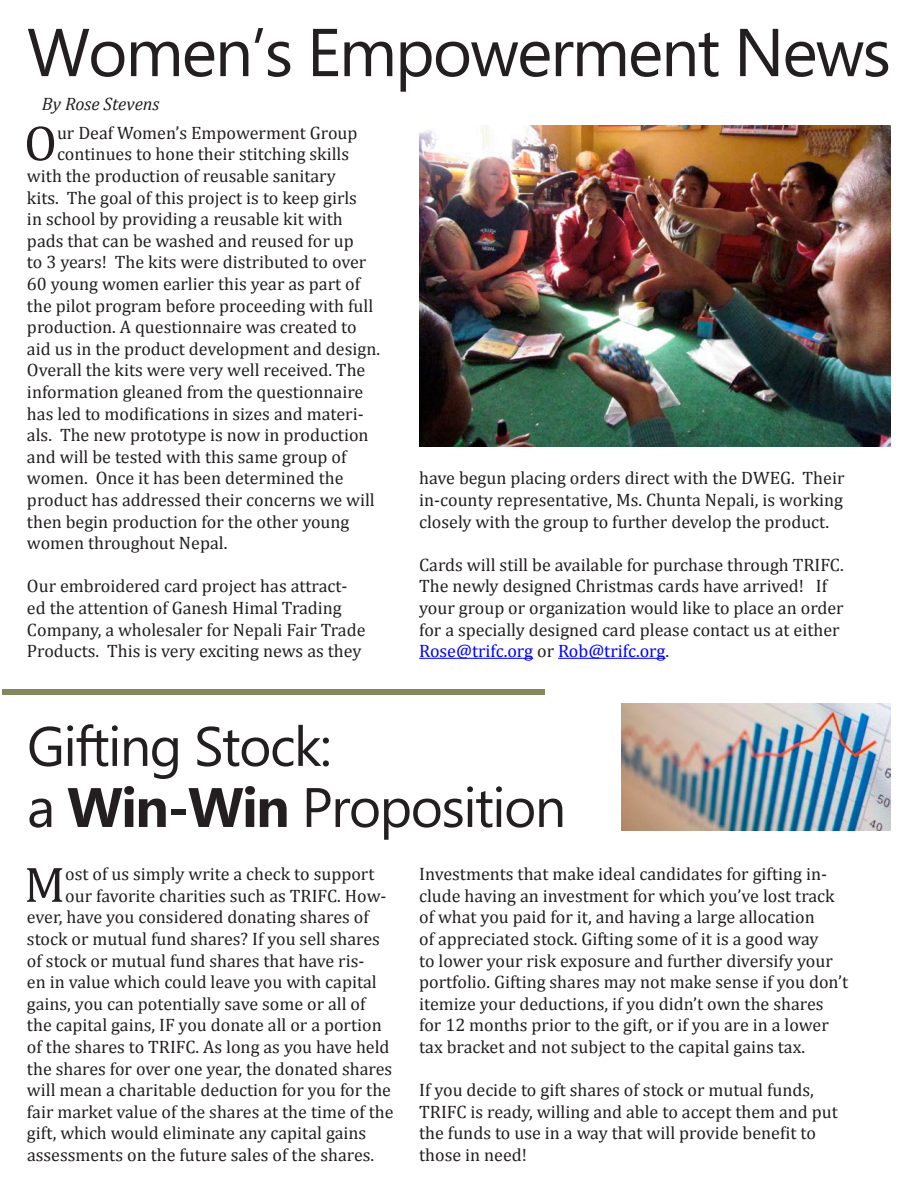
<style>
.page{position:relative;width:918px;height:1188px;background:#fff}
.page>*{position:absolute;margin:0;border:0;box-sizing:border-box;transform-origin:0 0}
.t1{font:67.5px "Ebrima";letter-spacing:-.03em;color:#231f20}
.t2{font:55.5px "Ebrima";letter-spacing:-.03em;color:#231f20}
.t3{font:50.4px "Cambria";color:#231f20}
.t4{font:18px/21.6px "Cambria";color:#231f20}
.t5{font:italic 18px "Cambria";color:#231f20}
.s1{color:#00f}
.s2{font-weight:700}
</style>
<div class="page">
<img style="left:419px;top:125px;width:472px;height:321px">
<hr style="left:419px;top:658px;width:114px;height:1px;background:#00f">
<hr style="left:558px;top:658px;width:107px;height:1px;background:#00f">
<div style="left:2px;top:689px;width:542px;height:5px;background:#86865f"></div>
<img style="left:621px;top:703px;width:270px;height:128px">
<p class="t1" style="left:27px;top:4px;width:866px">Women’s Empowerment News</p>
<p class="t5" style="left:42px;top:91px;width:119px">By Rose Stevens</p>
<p class="t3" style="left:24px;top:114px;width:34px">O</p>
<p class="t4" style="left:57px;top:122px;width:302px">ur Deaf Women’s Empowerment Group</p>
<p class="t4" style="left:57px;top:143px;width:294px">continues to hone their stitching skills</p>
<p class="t4" style="left:27px;top:165px;width:310px">with the production of reusable sanitary</p>
<p class="t4" style="left:27px;top:187px;width:331px">kits. The goal of this project is to keep girls</p>
<p class="t4" style="left:27px;top:208px;width:317px">in school by providing a reusable kit with</p>
<p class="t4" style="left:27px;top:230px;width:328px">pads that can be washed and reused for up</p>
<p class="t4" style="left:27px;top:251px;width:341px">to 3 years! The kits were distributed to over</p>
<p class="t4" style="left:27px;top:273px;width:335px">60 young women earlier this year as part of</p>
<p class="t4" style="left:27px;top:295px;width:348px">the pilot program before proceeding with full</p>
<p class="t4" style="left:27px;top:316px;width:331px">production. A questionnaire was created to</p>
<p class="t4" style="left:27px;top:338px;width:355px">aid us in the product development and design.</p>
<p class="t4" style="left:27px;top:359px;width:340px">Overall the kits were very well received. The</p>
<p class="t4" style="left:27px;top:381px;width:338px">information gleaned from the questionnaire</p>
<p class="t4" style="left:27px;top:403px;width:338px">has led to modifications in sizes and materi-</p>
<p class="t4" style="left:27px;top:424px;width:343px">als. The new prototype is now in production</p>
<p class="t4" style="left:27px;top:446px;width:321px">and will be tested with this same group of</p>
<p class="t4" style="left:27px;top:467px;width:318px">women. Once it has been determined the</p>
<p class="t4" style="left:27px;top:489px;width:349px">product has addressed their concerns we will</p>
<p class="t4" style="left:27px;top:511px;width:324px">then begin production for the other young</p>
<p class="t4" style="left:27px;top:532px;width:202px">women throughout Nepal.</p>
<p class="t4" style="left:27px;top:575px;width:340px">Our embroidered card project has attract&shy;ed the attention of Ganesh Himal Trading Company, a wholesaler for Nepali Fair Trade Products. This is very exciting news as they</p>
<p class="t4" style="left:419px;top:467px;width:427px;text-align:justify">have begun placing orders direct with the DWEG. Their in-county representative, Ms. Chunta Nepali, is working closely with the group to further develop the product.</p>
<p class="t4" style="left:419px;top:554px;width:426px">Cards will still be available for purchase through TRIFC.<br>The newly designed Christmas cards have arrived! If your group or organization would like to place an order for a specially designed card please contact us at either <span class="s1">Rose@trifc.org</span> or <span class="s1">Rob@trifc.org</span>.</p>
<p class="t2" style="left:27px;top:707px;width:306px">Gifting Stock:</p>
<p class="t2" style="left:27px;top:768px;width:541px">a <span class="s2">Win-Win</span> Proposition</p>
<p class="t3" style="left:24px;top:855px;width:43px">M</p>
<p class="t4" style="left:65px;top:863px;width:311px">ost of us simply write a check to support</p>
<p class="t4" style="left:65px;top:885px;width:323px">our favorite charities such as TRIFC. How-</p>
<p class="t4" style="left:27px;top:906px;width:343px">ever, have you considered donating shares of</p>
<p class="t4" style="left:27px;top:928px;width:355px">stock or mutual fund shares? If you sell shares</p>
<p class="t4" style="left:27px;top:950px;width:339px">of stock or mutual fund shares that have ris-</p>
<p class="t4" style="left:27px;top:971px;width:351px">en in value which could leave you with capital</p>
<p class="t4" style="left:27px;top:993px;width:340px">gains, you can potentially save some or all of</p>
<p class="t4" style="left:27px;top:1014px;width:356px">the capital gains, IF you donate all or a portion</p>
<p class="t4" style="left:27px;top:1036px;width:364px">of the shares to TRIFC. As long as you have held</p>
<p class="t4" style="left:27px;top:1058px;width:367px">the shares for over one year, the donated shares</p>
<p class="t4" style="left:27px;top:1079px;width:366px">will mean a charitable deduction for you for the</p>
<p class="t4" style="left:27px;top:1101px;width:368px">fair market value of the shares at the time of the</p>
<p class="t4" style="left:27px;top:1122px;width:341px">gift, which would eliminate any capital gains</p>
<p class="t4" style="left:27px;top:1144px;width:349px">assessments on the future sales of the shares.</p>
<p class="t4" style="left:419px;top:863px;width:431px">Investments that make ideal candidates for gifting in&shy;clude having an investment for which you’ve lost track of what you paid for it, and having a large allocation<br>of appreciated stock. Gifting some of it is a good way<br>to lower your risk exposure and further diversify your portfolio. Gifting shares may not make sense if you don’t itemize your deductions, if you didn’t own the shares for 12 months prior to the gift, or if you are in a lower tax bracket and not subject to the capital gains tax.</p>
<p class="t4" style="left:419px;top:1079px;width:420px">If you decide to gift shares of stock or mutual funds, TRIFC is ready, willing and able to accept them and put the funds to use in a way that will provide benefit to those in need!</p>
</div>
